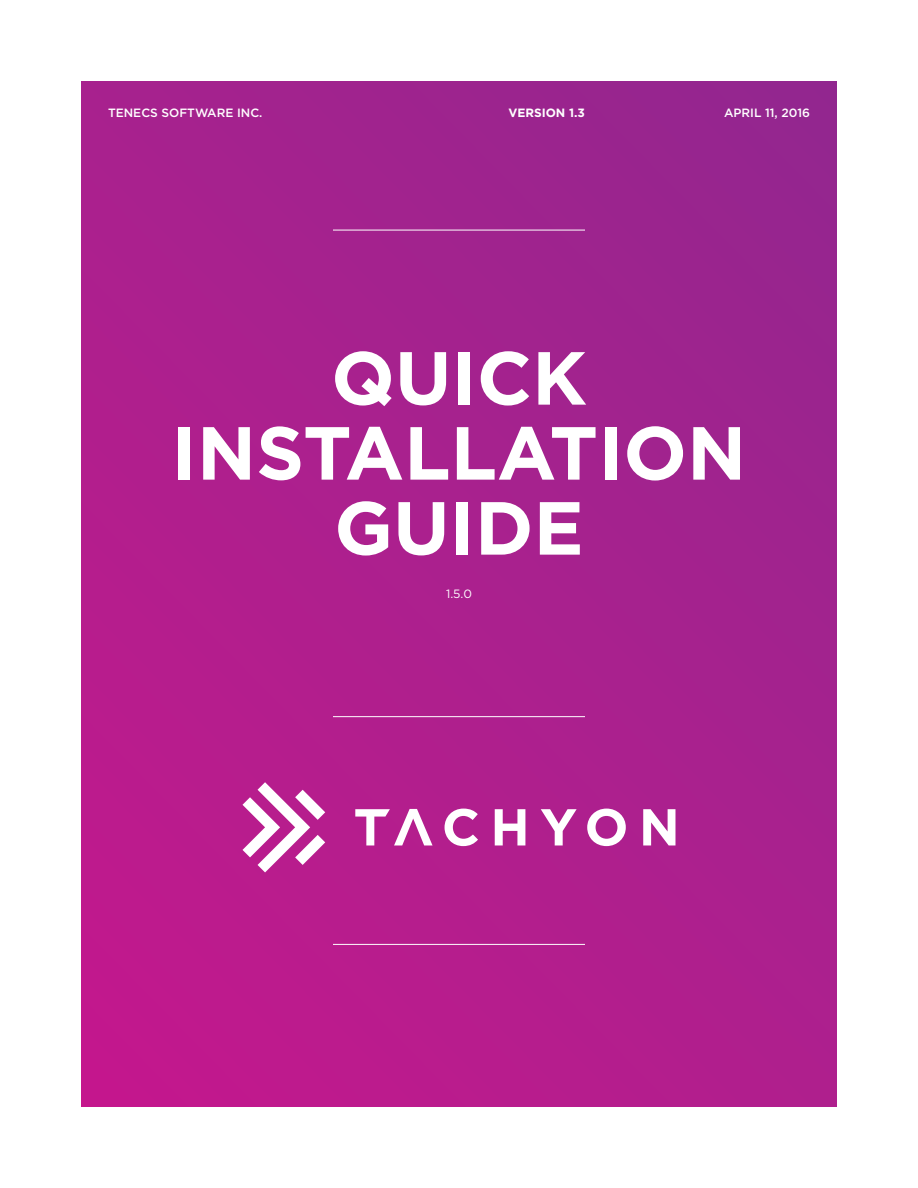
<style>
.page{position:relative;width:918px;height:1188px;background:#fff}
.page>*{position:absolute;margin:0;border:0;box-sizing:border-box;transform-origin:0 0}
.t1{font:700 75px/75px "Gotham";color:#fff;text-align:center}
.t2{font:500 12px "Gotham";color:#fff}
.t3{font:700 12px "Gotham";color:#fff}
.t4{font:12px "Gotham";color:#fff}
</style>
<div class="page">
<div style="left:81px;top:81px;width:756px;height:1026px;background:linear-gradient(to bottom,#9d248e,#ba1c8d)"></div>
<svg style="left:243px;top:782px;width:82px;height:90px"></svg>
<svg style="left:445px;top:809px;width:33px;height:37px"></svg>
<svg style="left:495px;top:809px;width:30px;height:36px"></svg>
<svg style="left:541px;top:809px;width:36px;height:36px"></svg>
<svg style="left:587px;top:809px;width:39px;height:37px"></svg>
<svg style="left:643px;top:809px;width:32px;height:36px"></svg>
<svg style="left:355px;top:809px;width:78px;height:36px"></svg>
<hr style="left:333px;top:944px;width:252px;height:1px;background:#fff">
<hr style="left:333px;top:716px;width:252px;height:1px;background:#fff">
<hr style="left:333px;top:230px;width:252px;height:1px;background:#fff">
<p class="t2" style="left:108px;top:105px;width:156px">TENECS SOFTWARE INC.</p>
<p class="t3" style="left:508px;top:105px;width:78px">VERSION 1.3</p>
<p class="t2" style="left:724px;top:105px;width:87px">APRIL 11, 2016</p>
<p class="t1" style="left:172px;top:340px;width:576px">QUICK<br>INSTALLATION<br>GUIDE</p>
<p class="t4" style="left:446px;top:586px;width:27px">1.5.0</p>
</div>
